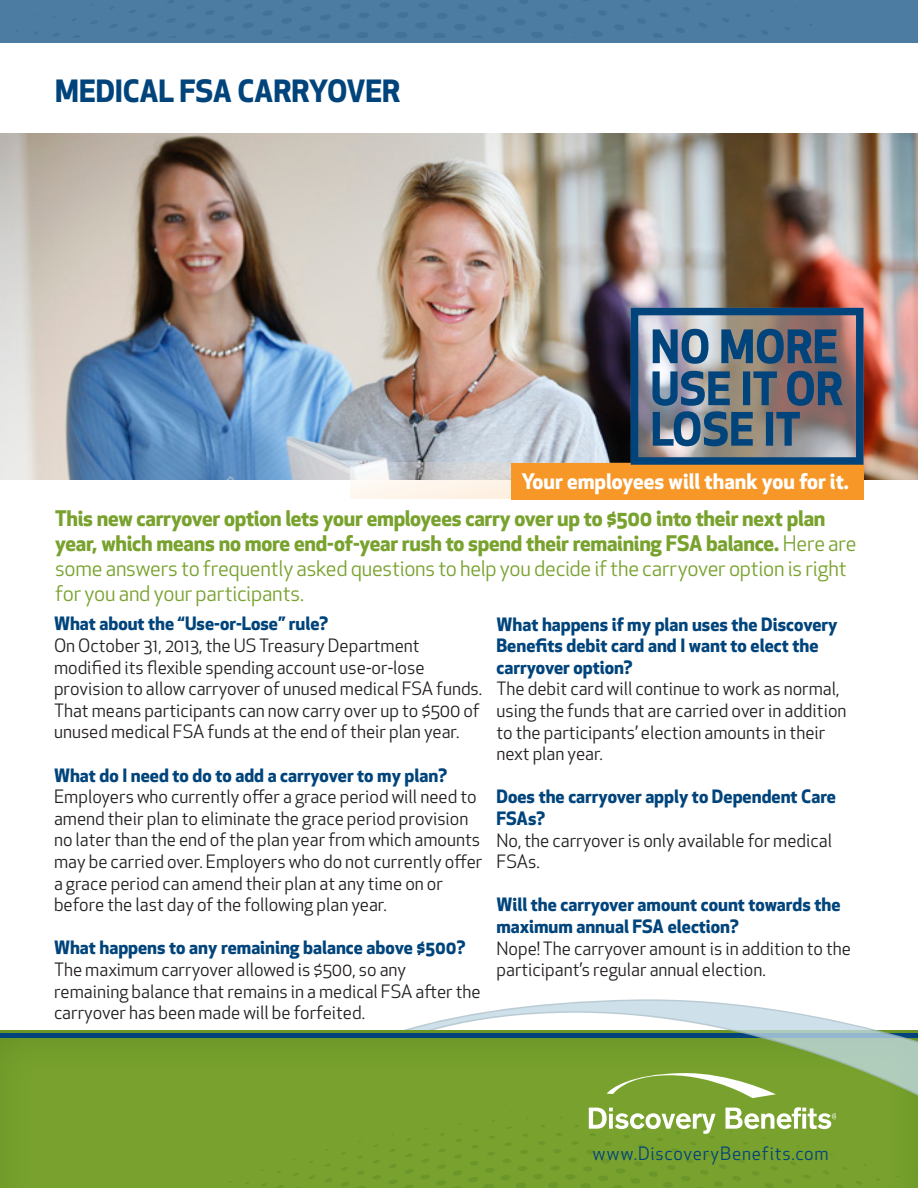
<style>
.page{position:relative;width:918px;height:1188px;background:#fff}
.page>*{position:absolute;margin:0;border:0;box-sizing:border-box;transform-origin:0 0}
.t1{font:700 30px "Apex New";letter-spacing:-.005em;color:#00447b}
.t2{font:700 21px/25.2px "Apex New";letter-spacing:-.015em;color:#78a22d}
.t3{font:700 21px "Apex New";color:#fff}
.t4{font:18px/21.6px "Apex New";color:#231f20}
.t5{font:700 18px/21.6px "Apex New";color:#00447b}
.t6{font:18px "Apex New";letter-spacing:.045em;color:#00447b}
.s1{font-weight:400}
</style>
<div class="page">
<img style="left:0;top:133px;width:918px;height:346px">
<div style="left:0;top:0;width:918px;height:43px;background:#4d7ca2"></div>
<div style="left:0;top:1027px;width:918px;height:161px;background:#78a22d"></div>
<svg style="left:231px;top:1134px;width:687px;height:54px"></svg>
<div style="left:0;top:1033px;width:918px;height:5px;background:#00447b"></div>
<svg style="left:278px;top:999px;width:640px;height:135px"></svg>
<svg style="left:351px;top:462px;width:280px;height:36px"></svg>
<svg style="left:640px;top:317px;width:215px;height:139px;background:#a79593"></svg>
<div style="left:511px;top:464px;width:352px;height:36px;background:#f79727"></div>
<div style="left:631px;top:308px;width:233px;height:157px;border:8px solid #00447b"></div>
<svg style="left:652px;top:371px;width:191px;height:75px;background:#5b6e82"></svg>
<svg style="left:653px;top:329px;width:183px;height:35px;background:#4b6b88"></svg>
<p class="t1" style="left:55px;top:69px;width:347px">MEDICAL FSA CARRYOVER</p>
<p class="t3" style="left:522px;top:466px;width:329px">Your employees will thank you for it.</p>
<p class="t2" style="left:55px;top:505px;width:803px">This new carryover option lets your employees carry over up to $500 into their next plan year, which means no more end-of-year rush to spend their remaining FSA balance. <span class="s1">Here are some answers to frequently asked questions to help you decide if the carryover option is right for you and your participants.</span></p>
<p class="t5" style="left:54px;top:612px;width:276px">What about the “Use-or-Lose” rule?</p>
<p class="t4" style="left:54px;top:635px;width:430px">On October 31, 2013, the US Treasury Department modified its flexible spending account use-or-lose provision to allow carryover of unused medical FSA funds.<br>That means participants can now carry over up to $500 of unused medical FSA funds at the end of their plan year.</p>
<p class="t5" style="left:54px;top:763px;width:394px">What do I need to do to add a carryover to my plan?</p>
<p class="t4" style="left:54px;top:786px;width:430px">Employers who currently offer a grace period will need to amend their plan to eliminate the grace period provision no later than the end of the plan year from which amounts may be carried over. Employers who do not currently offer a grace period can amend their plan at any time on or before the last day of the following plan year.</p>
<p class="t5" style="left:54px;top:936px;width:413px">What happens to any remaining balance above $500?</p>
<p class="t4" style="left:54px;top:959px;width:428px">The maximum carryover allowed is $500, so any remaining balance that remains in a medical FSA after the carryover has been made will be forfeited.</p>
<p class="t5" style="left:496px;top:612px;width:343px">What happens if my plan uses the Discovery<br>Benefits debit card and I want to elect the carryover option?</p>
<p class="t4" style="left:496px;top:678px;width:352px">The debit card will continue to work as normal, using the funds that are carried over in addition to the participants’ election amounts in their next plan year.</p>
<p class="t5" style="left:496px;top:785px;width:341px">Does the carryover apply to Dependent Care<br>FSAs?</p>
<p class="t4" style="left:496px;top:829px;width:337px">No, the carryover is only available for medical<br>FSAs.</p>
<p class="t5" style="left:496px;top:893px;width:346px">Will the carryover amount count towards the maximum annual FSA election?</p>
<p class="t4" style="left:496px;top:937px;width:356px">Nope! The carryover amount is in addition to the participant’s regular annual election.</p>
<p class="t6" style="left:593px;top:1142px;width:237px">www.DiscoveryBenefits.com</p>
</div>
